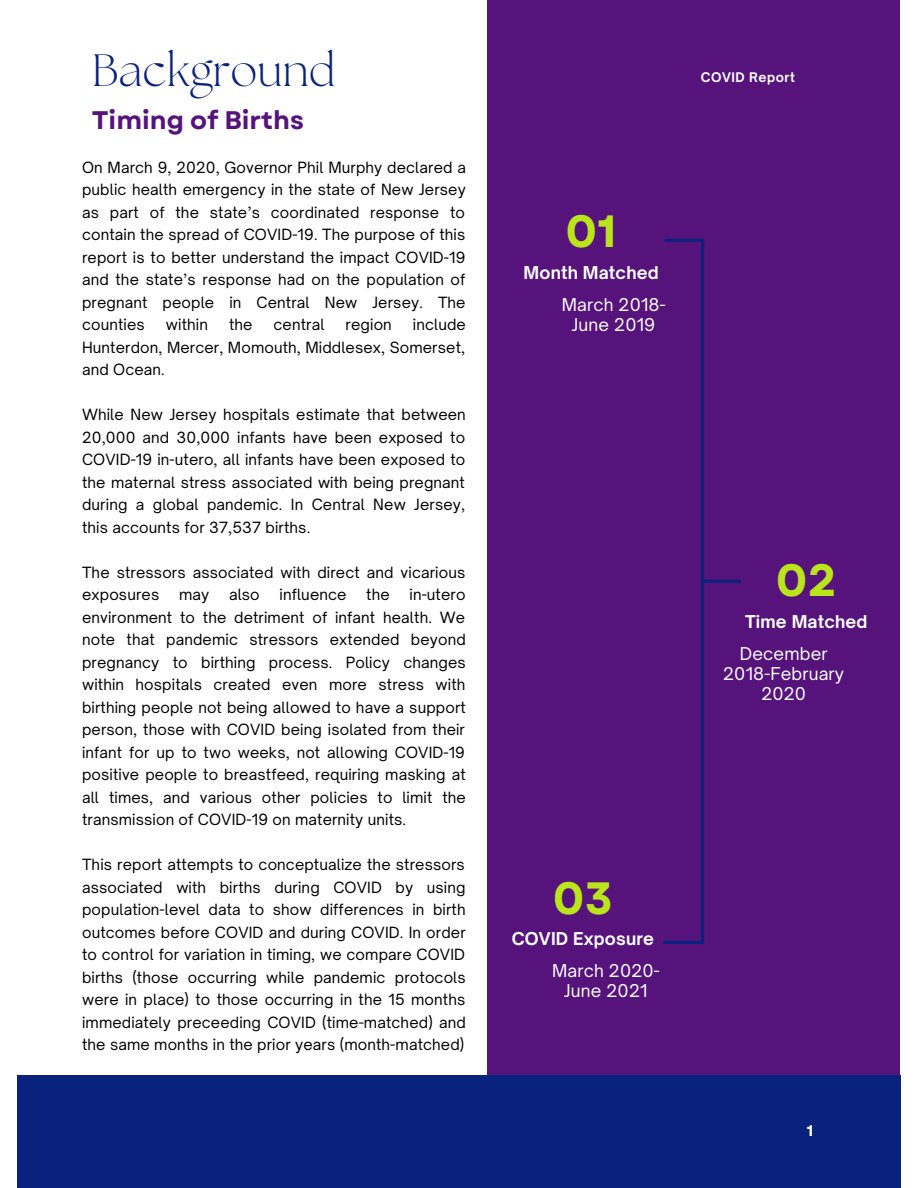
<style>
.page{position:relative;width:918px;height:1188px;background:#fff}
.page>*{position:absolute;margin:0;border:0;box-sizing:border-box;transform-origin:0 0}
.t1{font:300 45.15px "The Seasons";color:#09227d}
.t2{font:700 45.15px "Garet";color:#bae51b}
.t3{font:700 25.35px "Garet";color:#56137c}
.t4{font:16.95px/20.1px "Open Sauce One";letter-spacing:.01em;color:#fff;text-align:center}
.t5{font:700 16.95px "Open Sauce One";letter-spacing:.01em;color:#fff}
.t6{font:700 15.45px "Garet";color:#fff}
.t7{font:14.85px/22.5px "Open Sauce One";letter-spacing:.01em;color:#000;text-align:justify}
.t8{font:700 12.75px "Open Sauce One";letter-spacing:.04em;color:#fff}
</style>
<div class="page">
<div style="left:488px;top:0;width:412px;height:1091px;background:#56137c"></div>
<hr style="left:701px;top:240px;width:3px;height:703px;background:#09227d">
<hr style="left:666px;top:239px;width:37px;height:3px;background:#09227d">
<hr style="left:664px;top:941px;width:37px;height:3px;background:#09227d">
<div style="left:17px;top:1076px;width:883px;height:112px;background:#09227d"></div>
<hr style="left:703px;top:580px;width:37px;height:3px;background:#09227d">
<h1 class="t1" style="left:92px;top:50px;width:245px">Background</h1>
<h2 class="t3" style="left:92px;top:102px;width:214px">Timing of Births</h2>
<p class="t7" style="left:82px;top:156px;width:385px">On March 9, 2020, Governor Phil Murphy declared a public health emergency in the state of New Jersey as part of the state’s coordinated response to contain the spread of COVID-19. The purpose of this report is to better understand the impact COVID-19 and the state’s response had on the population of pregnant people in Central New Jersey. The counties</p>
<p class="t7" style="left:82px;top:314px;width:385px;text-indent:331px">include Hunterdon, Mercer, Momouth, Middlesex, Somerset, and Ocean.</p>
<p class="t7" style="left:82px;top:404px;width:385px">While New Jersey hospitals estimate that between 20,000 and 30,000 infants have been exposed to COVID-19 in-utero, all infants have been exposed to the maternal stress associated with being pregnant during a global pandemic. In Central New Jersey, this accounts for 37,537 births.</p>
<p class="t7" style="left:82px;top:561px;width:385px">The stressors associated with direct and vicarious exposures</p>
<p class="t7" style="left:166px;top:314px;width:44px">within</p>
<p class="t7" style="left:229px;top:314px;width:25px">the</p>
<p class="t7" style="left:274px;top:314px;width:52px">central</p>
<p class="t7" style="left:346px;top:314px;width:48px">region</p>
<p class="t7" style="left:82px;top:584px;width:385px;text-indent:327px">in-utero environment to the detriment of infant health. We note that pandemic stressors extended beyond pregnancy to birthing process. Policy changes within hospitals created even more stress with birthing people not being allowed to have a support person, those with COVID being isolated from their infant for up to two weeks, not allowing COVID-19 positive people to breastfeed, requiring masking at all times, and various other policies to limit the transmission of COVID-19 on maternity units.</p>
<p class="t7" style="left:82px;top:854px;width:385px">This report attempts to conceptualize the stressors associated with births during COVID by using population-level data to show differences in birth outcomes before COVID and during COVID. In order to control for variation in timing, we compare COVID births (those occurring while pandemic protocols were in place) to those occurring in the 15 months immediately preceeding COVID (time-matched) and the same months in the prior years (month-matched)</p>
<p class="t7" style="left:179px;top:584px;width:32px">may</p>
<p class="t7" style="left:229px;top:584px;width:32px">also</p>
<p class="t7" style="left:280px;top:584px;width:69px">influence</p>
<p class="t7" style="left:366px;top:584px;width:25px">the</p>
<p class="t8" style="left:701px;top:69px;width:96px">COVID Report</p>
<h1 class="t2" style="left:565px;top:199px;width:53px">01</h1>
<p class="t5" style="left:524px;top:262px;width:137px">Month Matched</p>
<p class="t4" style="left:562px;top:294px;width:105px">March 2018-<br>June 2019</p>
<h1 class="t2" style="left:776px;top:548px;width:63px">02</h1>
<p class="t5" style="left:745px;top:611px;width:124px">Time Matched</p>
<p class="t4" style="left:723px;top:643px;width:123px">December<br>2018-February<br>2020</p>
<h1 class="t2" style="left:553px;top:865px;width:62px">03</h1>
<p class="t5" style="left:512px;top:928px;width:144px">COVID Exposure</p>
<p class="t4" style="left:552px;top:961px;width:109px">March 2020-<br>June 2021</p>
<p class="t6" style="left:807px;top:1119px;width:8px">1</p>
</div>
